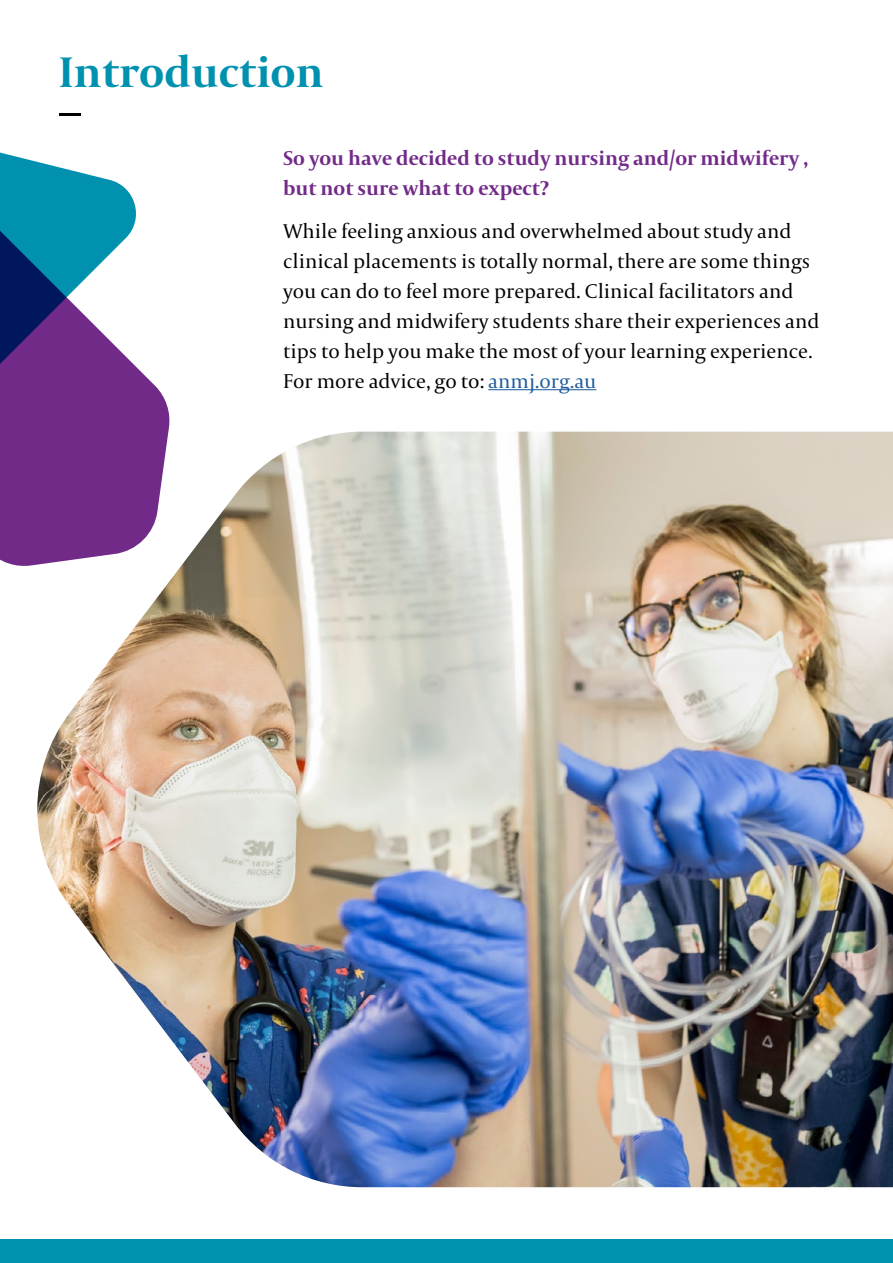
<style>
.page{position:relative;width:893px;height:1263px;background:#fff}
.page>*{position:absolute;margin:0;border:0;box-sizing:border-box;transform-origin:0 0}
.t1{font:700 45px "Capitolium 2";color:#0091af}
.t2{font:21px/30px "Capitolium 2";color:#000}
.t3{font:700 21px/30px "Capitolium 2";color:#722a89}
.s1{color:#215e9e}
</style>
<div class="page">
<img style="left:37px;top:432px;width:856px;height:755px">
<hr style="left:488px;top:389px;width:108px;height:1px;background:#215e9e">
<div style="left:0;top:1240px;width:893px;height:23px;background:#0091af"></div>
<svg style="left:0;top:113px;width:171px;height:455px"></svg>
<svg style="left:0;top:134px;width:145px;height:376px;fill:#722a89"></svg>
<h1 class="t1" style="left:59px;top:42px;width:266px">Introduction</h1>
<p class="t3" style="left:283px;top:142px;width:526px">So you have decided to study nursing and/or midwifery , but not sure what to expect?</p>
<p class="t2" style="left:283px;top:215px;width:538px">While feeling anxious and overwhelmed about study and clinical placements is totally normal, there are some things you can do to feel more prepared. Clinical facilitators and nursing and midwifery students share their experiences and tips to help you make the most of your learning experience.<br>For more advice, go to: <span class="s1">anmj.org.au</span></p>
</div>
